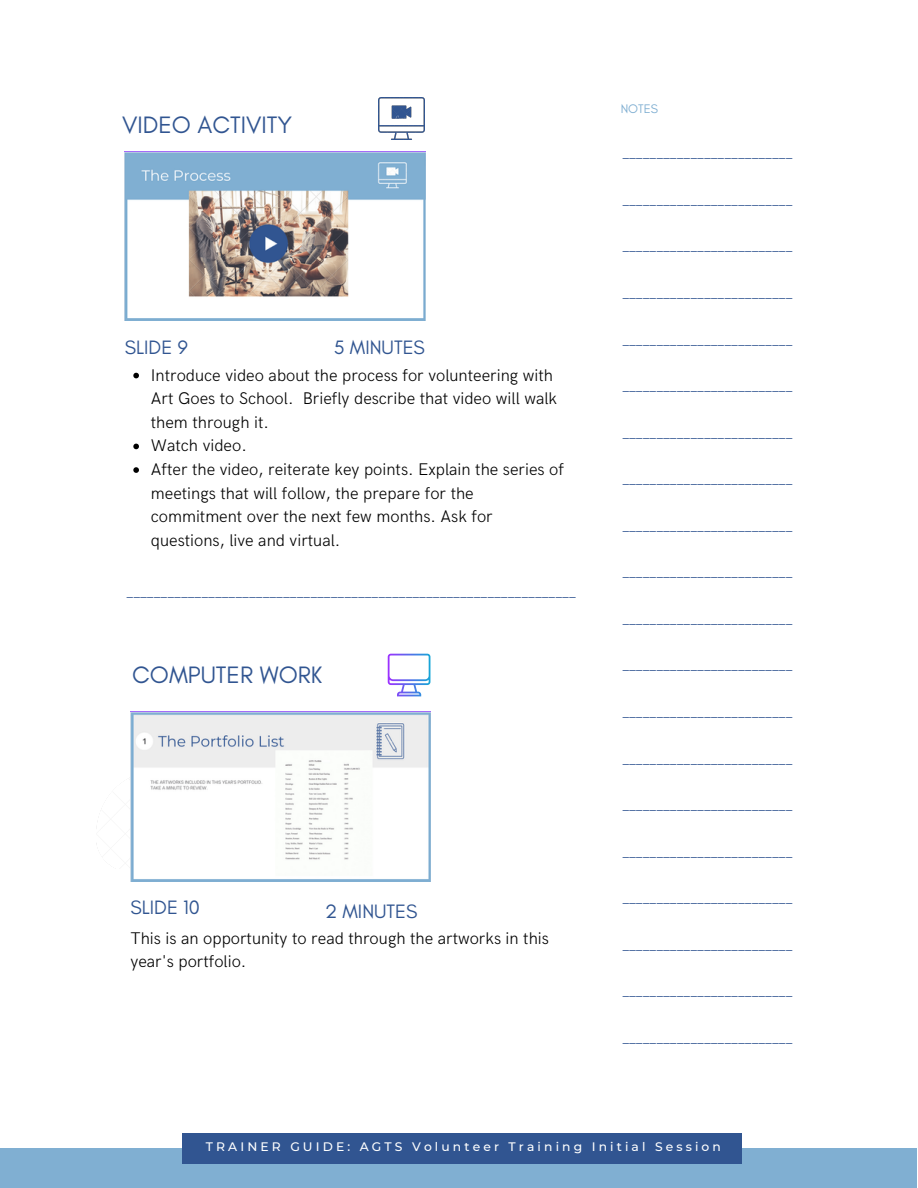
<style>
.page{position:relative;width:918px;height:1188px;background:#fff}
.page>*{position:absolute;margin:0;border:0;box-sizing:border-box;transform-origin:0 0}
.t1{font:24.15px "Glacial Indifference";color:#315591}
.t2{font:19.8px "Glacial Indifference";color:#315591}
.t3{font:300 16.95px "HK Grotesk";color:#315591}
.t4{font:300 16.95px/23.7px "HK Grotesk";color:#000}
.t5{font:12.6px "Glacial Indifference";color:#80afd2}
.t6{font:500 12.3px "Montserrat";letter-spacing:.255em;color:#fff}
</style>
<div class="page">
<img style="left:125px;top:151px;width:300px;height:170px">
<svg style="left:133px;top:373px;width:6px;height:5px"></svg>
<svg style="left:133px;top:444px;width:6px;height:5px"></svg>
<svg style="left:133px;top:467px;width:6px;height:6px"></svg>
<img style="left:130px;top:711px;width:301px;height:170px">
<div style="left:0;top:1149px;width:917px;height:39px;background:#80afd2"></div>
<div style="left:182px;top:1134px;width:560px;height:29px;background:#315591"></div>
<img style="left:379px;top:97px;width:46px;height:42px">
<svg style="left:388px;top:654px;width:42px;height:42px"></svg>
<h1 class="t1" style="left:122px;top:110px;width:172px">VIDEO ACTIVITY</h1>
<p class="t5" style="left:621px;top:101px;width:39px">NOTES</p>
<p class="t3" style="left:621px;top:143px;width:175px">_________________________</p>
<p class="t3" style="left:621px;top:190px;width:175px">_________________________</p>
<p class="t3" style="left:621px;top:236px;width:175px">_________________________</p>
<p class="t3" style="left:621px;top:283px;width:175px">_________________________</p>
<p class="t2" style="left:334px;top:335px;width:93px">5 MINUTES</p>
<p class="t2" style="left:125px;top:335px;width:64px">SLIDE 9</p>
<p class="t4" style="left:151px;top:364px;width:415px">Introduce video about the process for volunteering with Art Goes to School. Briefly describe that video will walk them through it.<br>Watch video.<br>After the video, reiterate key points. Explain the series of meetings that will follow, the prepare for the commitment over the next few months. Ask for questions, live and virtual.</p>
<p class="t3" style="left:621px;top:329px;width:175px">_________________________</p>
<p class="t3" style="left:621px;top:376px;width:175px">_________________________</p>
<p class="t3" style="left:621px;top:422px;width:175px">_________________________</p>
<p class="t3" style="left:621px;top:469px;width:175px">_________________________</p>
<p class="t3" style="left:621px;top:516px;width:175px">_________________________</p>
<p class="t3" style="left:621px;top:562px;width:175px">_________________________</p>
<p class="t3" style="left:125px;top:582px;width:454px">__________________________________________________________________</p>
<p class="t3" style="left:621px;top:609px;width:175px">_________________________</p>
<h1 class="t1" style="left:132px;top:660px;width:192px">COMPUTER WORK</h1>
<p class="t3" style="left:621px;top:655px;width:175px">_________________________</p>
<p class="t3" style="left:621px;top:702px;width:175px">_________________________</p>
<p class="t3" style="left:621px;top:748px;width:175px">_________________________</p>
<p class="t3" style="left:621px;top:795px;width:175px">_________________________</p>
<p class="t3" style="left:621px;top:842px;width:175px">_________________________</p>
<p class="t2" style="left:130px;top:895px;width:71px">SLIDE 10</p>
<p class="t4" style="left:130px;top:927px;width:420px;line-height:23.2px">This is an opportunity to read through the artworks in this year's portfolio.</p>
<p class="t2" style="left:325px;top:899px;width:94px">2 MINUTES</p>
<p class="t3" style="left:621px;top:888px;width:175px">_________________________</p>
<p class="t3" style="left:621px;top:935px;width:175px">_________________________</p>
<p class="t3" style="left:621px;top:981px;width:175px">_________________________</p>
<p class="t3" style="left:621px;top:1028px;width:175px">_________________________</p>
<p class="t6" style="left:206px;top:1139px;width:517px">TRAINER GUIDE: AGTS Volunteer Training Initial Session</p>
</div>
